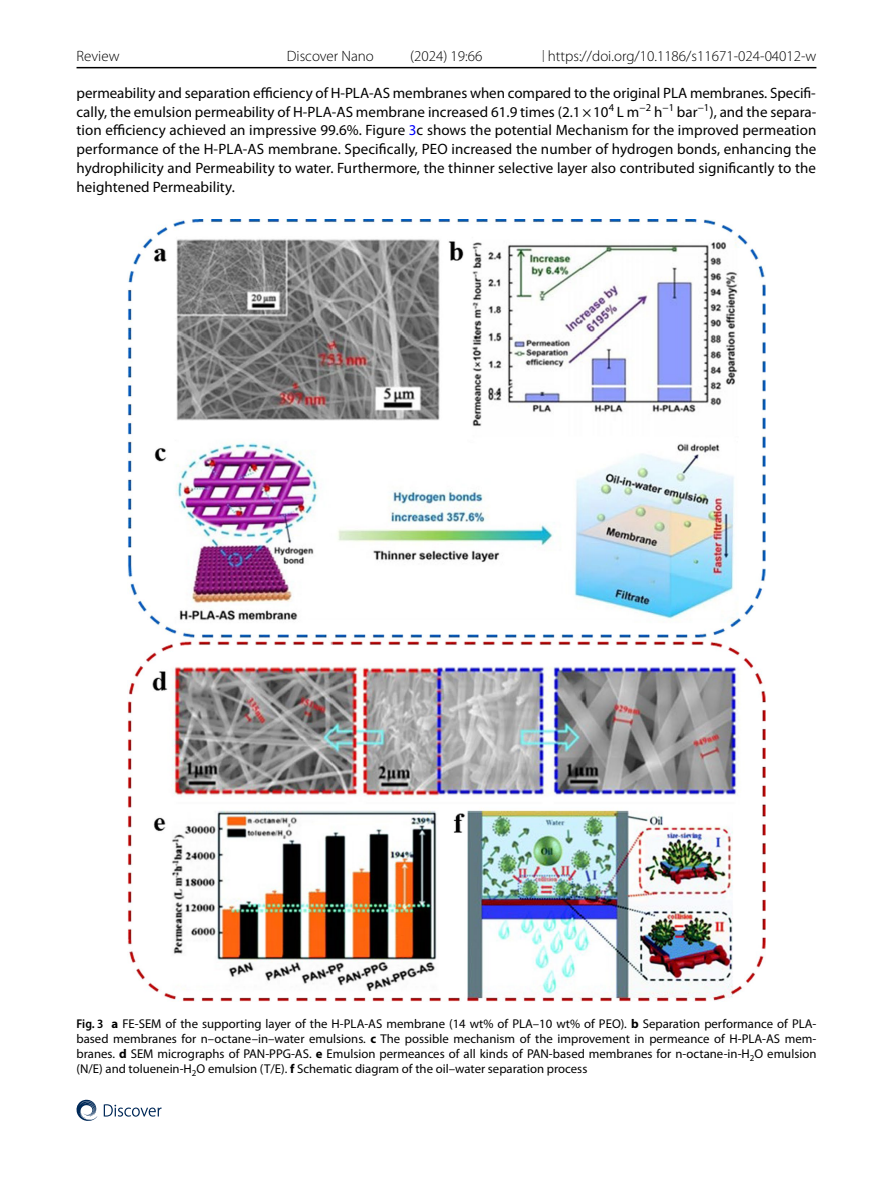
<style>
.page{position:relative;width:893px;height:1187px;background:#fff}
.page>*{position:absolute;margin:0;border:0;box-sizing:border-box;transform-origin:0 0}
.t1{font:15px/18.8px "Myriad Pro";letter-spacing:.005em;color:#000;text-align:justify}
.t2{font:300 15px "Myriad Pro";color:#000}
.t3{font:12.75px/15px "Myriad Pro";color:#000;text-align:justify}
.s1{font-size:12px}
.s2{color:#00f}
.s3{font-weight:600;font-stretch:semi-condensed}
.s4{font-weight:700}
</style>
<div class="page">
<hr style="left:77px;top:67px;width:739px;height:1px;background:#000">
<svg style="left:76px;top:1099px;width:21px;height:21px"></svg>
<svg style="left:104px;top:1104px;width:58px;height:12px"></svg>
<img style="left:128px;top:219px;width:637px;height:782px">
<p class="t2" style="left:77px;top:47px;width:45px">Review</p>
<p class="t2" style="left:287px;top:47px;width:89px">Discover Nano</p>
<p class="t2" style="left:410px;top:47px;width:74px">(2024) 19:66</p>
<p class="t2" style="left:542px;top:47px;width:276px"><span class="s1">|</span> https://doi.org/10.1186/s11671-024-04012-w</p>
<p class="t1" style="left:77px;top:83px;width:741px">permeability and separation efficiency of H-PLA-AS membranes when compared to the original PLA membranes. Specifi&shy;cally, the emulsion permeability of H-PLA-AS membrane increased 61.9 times (2.1× -10<sup>4</sup> L m<sup>−2</sup> h<sup>−1</sup> bar<sup>−1</sup>), and the separa&shy;tion efficiency achieved an impressive 99.6%. Figure <span class="s2">3</span>c shows the potential Mechanism for the improved permeation performance of the H-PLA-AS membrane. Specifically, PEO increased the number of hydrogen bonds, enhancing the hydrophilicity and Permeability to water. Furthermore, the thinner selective layer also contributed significantly to the heightened Permeability.</p>
<p class="t3" style="left:77px;top:1015px;width:741px"><span class="s3">Fig. 3</span> <span class="s4">a</span> FE-SEM of the supporting layer of the H-PLA-AS membrane (14 wt% of PLA–10 wt% of PEO). <span class="s4">b</span> Separation performance of PLA&shy;based membranes for n–octane–in–water emulsions. <span class="s4">c</span> The possible mechanism of the improvement in permeance of H-PLA-AS mem&shy;branes. <span class="s4">d</span> SEM micrographs of PAN-PPG-AS. <span class="s4">e</span> Emulsion permeances of all kinds of PAN-based membranes for n-octane-in-H<sub>2</sub>O emulsion (N/E) and toluenein-H<sub>2</sub>O emulsion (T/E). <span class="s4">f</span> Schematic diagram of the oil–water separation process</p>
</div>
